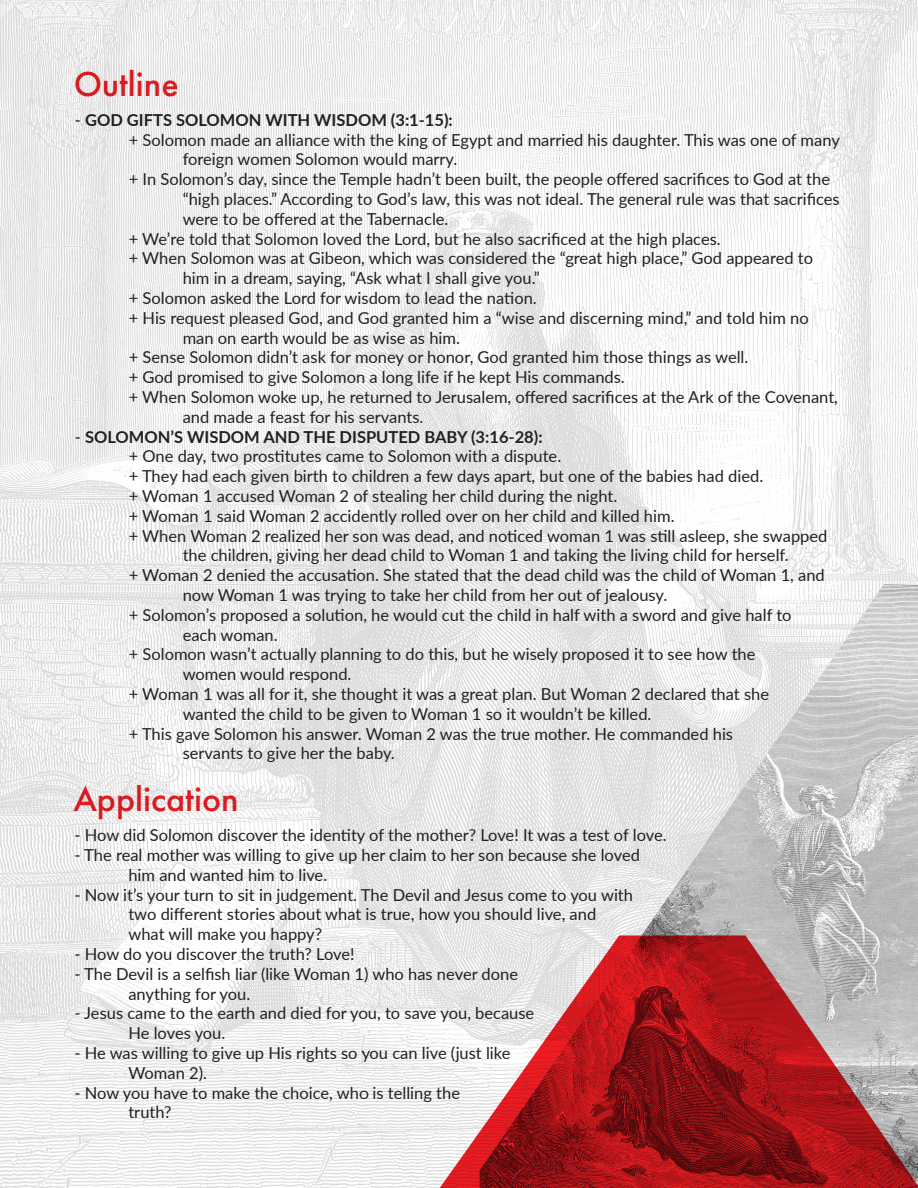
<style>
.page{position:relative;width:918px;height:1188px;background:#fff}
.page>*{position:absolute;margin:0;border:0;box-sizing:border-box;transform-origin:0 0}
.t1{font:500 36px "Futura PT";color:#ee1d23}
.t2{font:16.5px/19.8px "Lato";color:#231f20}
.t3{font:700 16.5px "Lato";color:#231f20}
.s1{font-weight:400}
</style>
<div class="page">
<img style="left:0;top:0;width:918px;height:1188px">
<img style="left:480px;top:584px;width:438px;height:351px">
<svg style="left:363px;top:935px;width:555px;height:253px"></svg>
<h1 class="t1" style="left:73px;top:62px;width:107px">Outline</h1>
<p class="t3" style="left:75px;top:108px;width:380px"><span class="s1">-</span> GOD GIFTS SOLOMON WITH WISDOM (3:1-15):</p>
<p class="t2" style="left:129px;top:129px;width:713px">+ Solomon made an alliance with the king of Egypt and married his daughter. This was one of many</p>
<p class="t2" style="left:183px;top:149px;width:276px">foreign women Solomon would marry.</p>
<p class="t2" style="left:129px;top:169px;width:703px">+ In Solomon’s day, since the Temple hadn’t been built, the people offered sacrifices to God at the</p>
<p class="t2" style="left:183px;top:188px;width:658px">“high places.” According to God’s law, this was not ideal. The general rule was that sacrifices</p>
<p class="t2" style="left:183px;top:208px;width:267px">were to be offered at the Tabernacle.</p>
<p class="t2" style="left:129px;top:228px;width:594px">+ We’re told that Solomon loved the Lord, but he also sacrificed at the high places.</p>
<p class="t2" style="left:129px;top:248px;width:686px">+ When Solomon was at Gibeon, which was considered the “great high place,” God appeared to</p>
<p class="t2" style="left:183px;top:268px;width:359px">him in a dream, saying, “Ask what I shall give you.”</p>
<p class="t2" style="left:129px;top:287px;width:410px">+ Solomon asked the Lord for wisdom to lead the nation.</p>
<p class="t2" style="left:129px;top:307px;width:681px">+ His request pleased God, and God granted him a “wise and discerning mind,” and told him no</p>
<p class="t2" style="left:183px;top:327px;width:279px">man on earth would be as wise as him.</p>
<p class="t2" style="left:129px;top:347px;width:621px">+ Sense Solomon didn’t ask for money or honor, God granted him those things as well.</p>
<p class="t2" style="left:129px;top:367px;width:498px">+ God promised to give Solomon a long life if he kept His commands.</p>
<p class="t2" style="left:129px;top:386px;width:711px">+ When Solomon woke up, he returned to Jerusalem, offered sacrifices at the Ark of the Covenant,</p>
<p class="t2" style="left:183px;top:406px;width:242px">and made a feast for his servants.</p>
<p class="t3" style="left:75px;top:424px;width:469px"><span class="s1">-</span> SOLOMON’S WISDOM AND THE DISPUTED BABY (3:16-28):</p>
<p class="t2" style="left:129px;top:446px;width:434px">+ One day, two prostitutes came to Solomon with a dispute.</p>
<p class="t2" style="left:129px;top:466px;width:636px">+ They had each given birth to children a few days apart, but one of the babies had died.</p>
<p class="t2" style="left:129px;top:485px;width:490px">+ Woman 1 accused Woman 2 of stealing her child during the night.</p>
<p class="t2" style="left:129px;top:505px;width:547px">+ Woman 1 said Woman 2 accidently rolled over on her child and killed him.</p>
<p class="t2" style="left:129px;top:525px;width:700px">+ When Woman 2 realized her son was dead, and noticed woman 1 was still asleep, she swapped</p>
<p class="t2" style="left:183px;top:545px;width:608px">the children, giving her dead child to Woman 1 and taking the living child for herself.</p>
<p class="t2" style="left:129px;top:565px;width:698px">+ Woman 2 denied the accusation. She stated that the dead child was the child of Woman 1, and</p>
<p class="t2" style="left:183px;top:584px;width:486px">now Woman 1 was trying to take her child from her out of jealousy.</p>
<p class="t2" style="left:129px;top:604px;width:664px">+ Solomon’s proposed a solution, he would cut the child in half with a sword and give half to</p>
<p class="t2" style="left:183px;top:624px;width:96px">each woman.</p>
<p class="t2" style="left:129px;top:644px;width:628px">+ Solomon wasn’t actually planning to do this, but he wisely proposed it to see how the</p>
<p class="t2" style="left:183px;top:664px;width:170px">women would respond.</p>
<p class="t2" style="left:129px;top:683px;width:642px">+ Woman 1 was all for it, she thought it was a great plan. But Woman 2 declared that she</p>
<p class="t2" style="left:183px;top:703px;width:470px">wanted the child to be given to Woman 1 so it wouldn’t be killed.</p>
<p class="t2" style="left:129px;top:723px;width:606px">+ This gave Solomon his answer. Woman 2 was the true mother. He commanded his</p>
<p class="t2" style="left:183px;top:743px;width:214px">servants to give her the baby.</p>
<h1 class="t1" style="left:73px;top:778px;width:167px">Application</h1>
<p class="t2" style="left:74px;top:825px;width:594px">- How did Solomon discover the identity of the mother? Love! It was a test of love.</p>
<p class="t2" style="left:128px;top:844px;width:513px;text-indent:-54px">- The real mother was willing to give up her claim to her son because she loved him and wanted him to live.</p>
<p class="t2" style="left:128px;top:884px;width:506px;text-indent:-54px">- Now it’s your turn to sit in judgement. The Devil and Jesus come to you with two different stories about what is true, how you should live, and what will make you happy?</p>
<p class="t2" style="left:74px;top:943px;width:282px">- How do you discover the truth? Love!</p>
<p class="t2" style="left:128px;top:963px;width:391px;text-indent:-54px">- The Devil is a selfish liar (like Woman 1) who has never done anything for you.</p>
<p class="t2" style="left:128px;top:1003px;width:407px;text-indent:-54px">- Jesus came to the earth and died for you, to save you, because<br>He loves you.</p>
<p class="t2" style="left:128px;top:1042px;width:384px;text-indent:-54px">- He was willing to give up His rights so you can live (just like<br>Woman 2).</p>
<p class="t2" style="left:128px;top:1082px;width:333px;text-indent:-54px">- Now you have to make the choice, who is telling the truth?</p>
</div>
